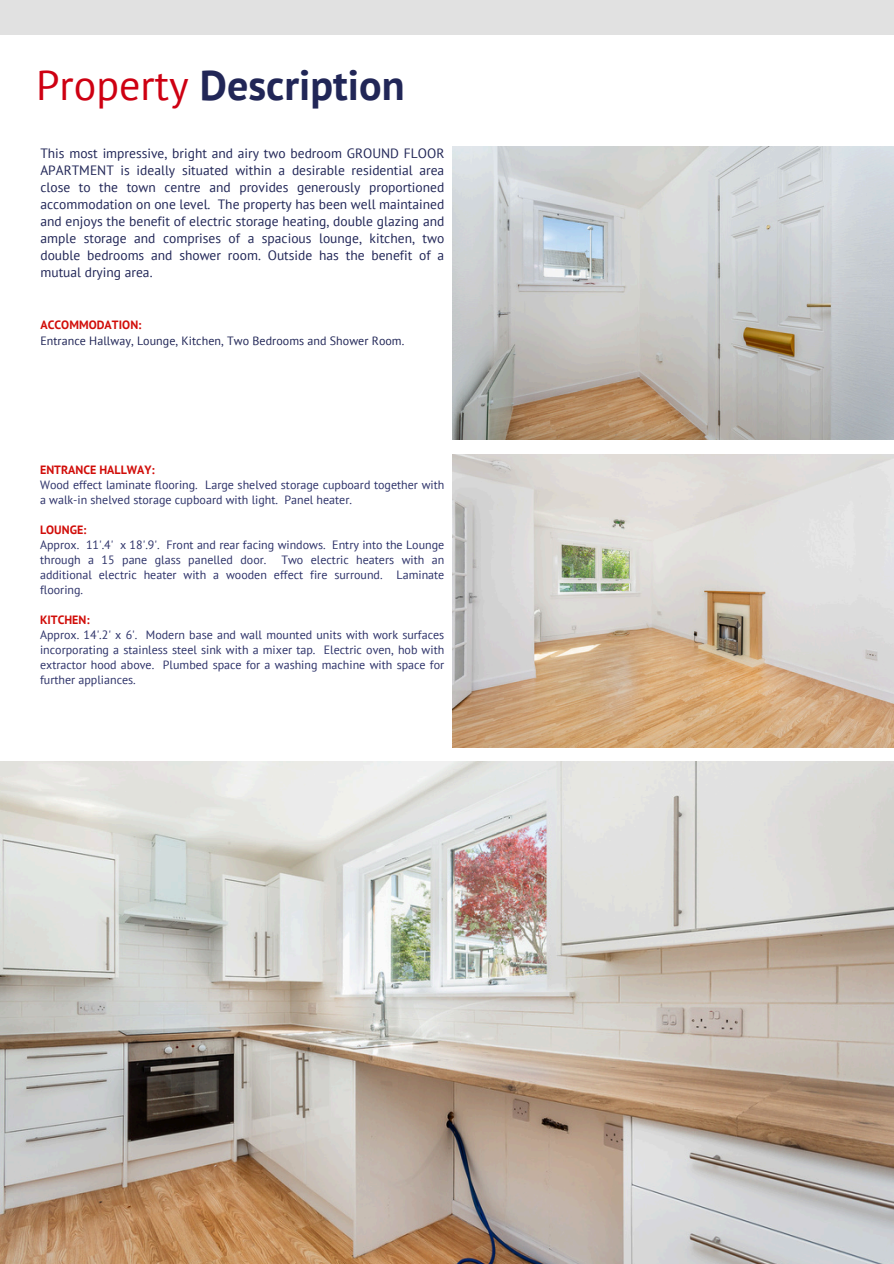
<style>
.page{position:relative;width:894px;height:1264px;background:#fff}
.page>*{position:absolute;margin:0;border:0;box-sizing:border-box;transform-origin:0 0}
.t1{font:700 42px "PT Sans";color:#212657}
.t2{font:13.5px/16.8px "PT Sans";color:#212657;text-align:justify}
.t3{font:12px/15px "PT Sans";color:#2d3269;text-align:justify}
.t4{font:12px "PT Sans";letter-spacing:.005em;color:#212657}
.t5{font:700 12px "PT Sans";color:#d10d09}
.s1{font-weight:400;color:#ce0012}
</style>
<div class="page">
<div style="left:0;top:0;width:893px;height:34px;background:#e1e1e1"></div>
<img style="left:452px;top:454px;width:441px;height:293px">
<img style="left:452px;top:146px;width:441px;height:294px">
<img style="left:0;top:762px;width:892px;height:501px">
<p class="t1" style="left:36px;top:57px;width:370px"><span class="s1">Property</span> Description</p>
<p class="t2" style="left:40px;top:145px;width:405px">This most impressive, bright and airy two bedroom GROUND FLOOR APARTMENT is ideally situated within a desirable residential area close to the town centre and provides generously proportioned accommodation on one level. The property has been well maintained and enjoys the benefit of electric storage heating, double glazing and ample storage and comprises of a spacious lounge, kitchen, two double bedrooms and shower room. Outside has the benefit of a mutual drying area.</p>
<p class="t5" style="left:40px;top:317px;width:102px">ACCOMMODATION:</p>
<p class="t4" style="left:40px;top:333px;width:365px">Entrance Hallway, Lounge, Kitchen, Two Bedrooms and Shower Room.</p>
<p class="t5" style="left:40px;top:461px;width:116px">ENTRANCE HALLWAY:</p>
<p class="t3" style="left:40px;top:477px;width:405px">Wood effect laminate flooring. Large shelved storage cupboard together with a walk-in shelved storage cupboard with light. Panel heater.</p>
<p class="t5" style="left:40px;top:521px;width:48px">LOUNGE:</p>
<p class="t3" style="left:40px;top:537px;width:405px">Approx. 11'.4' x 18'.9'. Front and rear facing windows. Entry into the Lounge through a 15 pane glass panelled door. Two electric heaters with an additional electric heater with a wooden effect fire surround. Laminate flooring.</p>
<p class="t5" style="left:40px;top:611px;width:51px">KITCHEN:</p>
<p class="t3" style="left:40px;top:627px;width:405px">Approx. 14'.2' x 6'. Modern base and wall mounted units with work surfaces incorporating a stainless steel sink with a mixer tap. Electric oven, hob with extractor hood above. Plumbed space for a washing machine with space for further appliances.</p>
</div>
